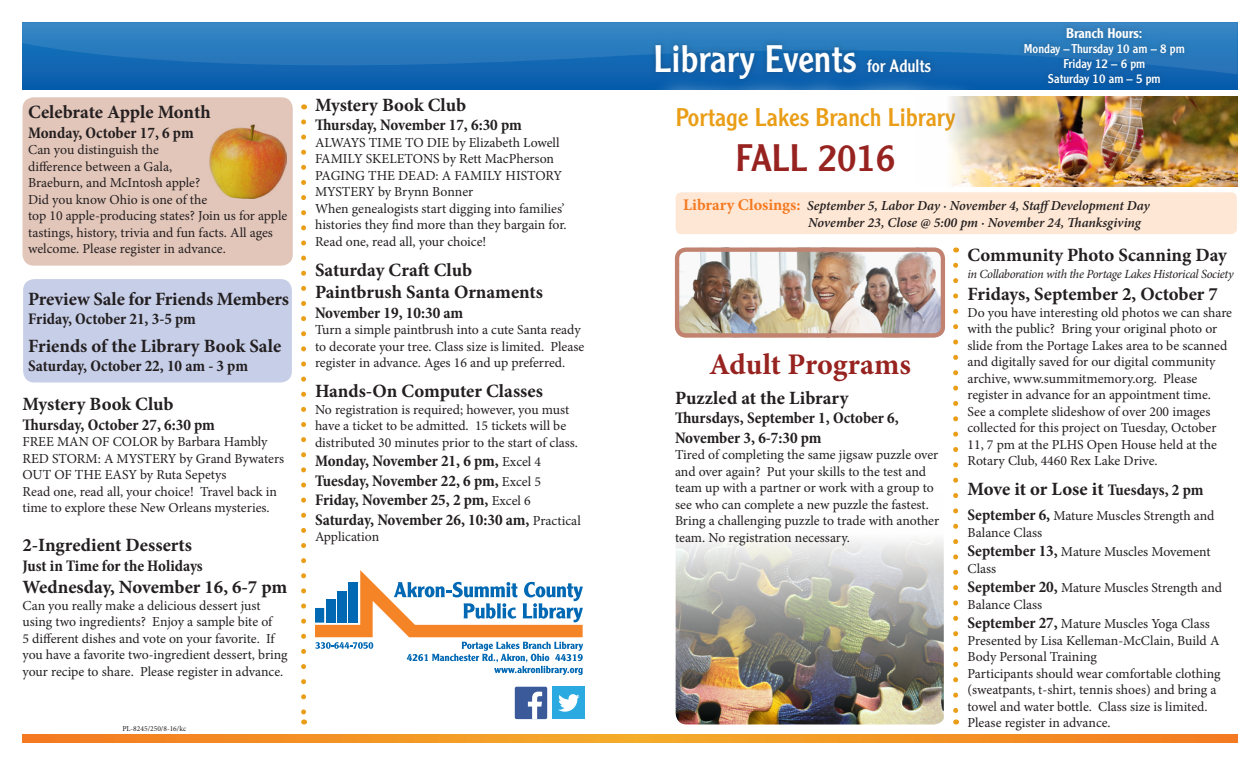
<style>
.page{position:relative;width:1260px;height:765px;background:#fff}
.page>*{position:absolute;margin:0;border:0;box-sizing:border-box;transform-origin:0 0}
.t1{font:37.5px "Clearface Gothic LT Std";color:#fff}
.t2{font:37.5px "Clearface Gothic LT Std";color:#972320}
.t3{font:700 30px "Minion Pro";letter-spacing:-.005em;color:#972320}
.t4{font:25px "Clearface Gothic LT Std";color:#ea9e17}
.t5{font:700 18.75px "Minion Pro";letter-spacing:-.005em;color:#231f20}
.t6{font:700 condensed 16.25px/19.5px "Minion Pro";letter-spacing:-.005em;color:#231f20}
.t7{font:13.75px/16.5px "Minion Pro";letter-spacing:-.005em;color:#231f20}
.BODY-11-Cheltenha{font:italic 600 13.75px "Minion Pro";color:#231f20}
.t8{font:500 13.75px "Clearface Gothic LT Std";color:#fff}
.t9{font:italic 12.5px "Minion Pro";letter-spacing:-.03em;color:#231f20}
.t10{font:12.5px "Clearface Gothic LT Std";color:#fff}
.t11{font:7.5px "Minion Pro";color:#231f20}
.s1{font-weight:400;font-stretch:normal;font-size:13.75px}
.s2{font-size:17.5px}
.s3{font-weight:700;font-style:normal;font-size:16.25px;color:#f47921}
.s4{font-stretch:condensed;font-size:16.25px}
.s5{font-weight:700;font-stretch:condensed;font-size:16.25px}
</style>
<div class="page">
<div style="left:23px;top:279px;width:269px;height:103px;background:#c7cee8;border-radius:11px"></div>
<div style="left:22px;top:97px;width:271px;height:169px;background:#e3c6ba;border-radius:11px"></div>
<div style="left:22px;top:22px;width:1216px;height:68px;background:#095ead"></div>
<svg style="left:22px;top:22px;width:1216px;height:53px;fill:#2a7ebe"></svg>
<div style="left:649px;top:38px;width:288px;height:47px;background:#231f20;opacity:.3"></div>
<img style="left:675px;top:248px;width:265px;height:85px">
<div style="left:675px;top:248px;width:270px;height:90px;border:4px solid #c1836f;border-radius:9px"></div>
<svg style="left:953px;top:265px;width:5px;height:448px"></svg>
<svg style="left:301px;top:122px;width:5px;height:592px"></svg>
<svg style="left:22px;top:734px;width:1216px;height:8px;background:#f39225"></svg>
<svg style="left:315px;top:570px;width:268px;height:105px"></svg>
<div style="left:646px;top:76px;width:341px;height:128px;background:#fff"></div>
<div style="left:515px;top:687px;width:32px;height:32px;background:#3b5a9a;border-radius:2px"></div>
<svg style="left:528px;top:692px;width:14px;height:27px"></svg>
<div style="left:553px;top:687px;width:32px;height:32px;background:#2aaae1"></div>
<svg style="left:558px;top:694px;width:22px;height:18px"></svg>
<div style="left:676px;top:192px;width:561px;height:42px;background:#fee7d4;border-radius:6px"></div>
<div style="left:1018px;top:21px;width:173px;height:70px;background:#231f20;opacity:.3"></div>
<img style="left:949px;top:96px;width:289px;height:90px">
<img style="left:209px;top:124px;width:77px;height:75px">
<img style="left:676px;top:540px;width:268px;height:184px">
<p class="t5" style="left:28px;top:99px;width:184px">Celebrate Apple Month</p>
<p class="t6" style="left:28px;top:123px;width:167px">Monday, October 17, 6 pm</p>
<p class="t7" style="left:28px;top:141px;width:261px">Can you distinguish the<br>difference between a Gala,<br>Braeburn, and McIntosh apple?<br>Did you know Ohio is one of the<br>top 10 apple-producing states? Join us for apple tastings, history, trivia and fun facts. All ages welcome. Please register in advance.</p>
<p class="t5" style="left:28px;top:285px;width:262px">Preview Sale for Friends Members</p>
<p class="t6" style="left:28px;top:309px;width:169px">Friday, October 21, 3-5 pm</p>
<p class="t5" style="left:28px;top:332px;width:255px">Friends of the Library Book Sale</p>
<p class="t6" style="left:28px;top:356px;width:221px">Saturday, October 22, 10 am - 3 pm</p>
<p class="t5" style="left:22px;top:391px;width:153px">Mystery Book Club</p>
<p class="t6" style="left:22px;top:415px;width:194px">Thursday, October 27, 6:30 pm</p>
<p class="t7" style="left:22px;top:433px;width:247px">FREE MAN OF COLOR by Barbara Hambly</p>
<p class="t7" style="left:22px;top:450px;width:263px">RED STORM: A MYSTERY by Grand Bywaters</p>
<p class="t7" style="left:22px;top:466px;width:206px">OUT OF THE EASY by Ruta Sepetys</p>
<p class="t7" style="left:22px;top:483px;width:256px">Read one, read all, your choice! Travel back in time to explore these New Orleans mysteries.</p>
<p class="t5" style="left:22px;top:532px;width:171px">2-Ingredient Desserts</p>
<p class="t6" style="left:22px;top:556px;width:182px">Just in Time for the Holidays</p>
<p class="t5" style="left:22px;top:574px;width:266px">Wednesday, November 16, 6-7 pm</p>
<p class="t7" style="left:22px;top:597px;width:267px">Can you really make a delicious dessert just using two ingredients? Enjoy a sample bite of<br>5 different dishes and vote on your favorite. If you have a favorite two-ingredient dessert, bring your recipe to share. Please register in advance.</p>
<p class="t11" style="left:122px;top:723px;width:65px">PL-8245/250/8-16/kc</p>
<p class="t5" style="left:315px;top:92px;width:153px">Mystery Book Club</p>
<p class="t6" style="left:315px;top:115px;width:208px">Thursday, November 17, 6:30 pm</p>
<p class="t7" style="left:315px;top:134px;width:246px">ALWAYS TIME TO DIE by Elizabeth Lowell</p>
<p class="t7" style="left:315px;top:151px;width:241px">FAMILY SKELETONS by Rett MacPherson</p>
<p class="t7" style="left:315px;top:167px;width:249px">PAGING THE DEAD: A FAMILY HISTORY<br>MYSTERY by Brynn Bonner</p>
<p class="t7" style="left:315px;top:200px;width:253px">When genealogists start digging into families’ histories they find more than they bargain for.<br>Read one, read all, your choice!</p>
<p class="t5" style="left:315px;top:257px;width:159px">Saturday Craft Club</p>
<p class="t5" style="left:315px;top:279px;width:230px">Paintbrush Santa Ornaments</p>
<p class="t6" style="left:315px;top:303px;width:150px">November 19, 10:30 am</p>
<p class="t7" style="left:315px;top:322px;width:271px">Turn a simple paintbrush into a cute Santa ready to decorate your tree. Class size is limited. Please register in advance. Ages 16 and up preferred.</p>
<p class="t5" style="left:315px;top:378px;width:229px">Hands-On Computer Classes</p>
<p class="t7" style="left:315px;top:401px;width:265px">No registration is required; however, you must have a ticket to be admitted. 15 tickets will be distributed 30 minutes prior to the start of class.</p>
<p class="t6" style="left:315px;top:451px;width:228px">Monday, November 21, 6 pm, <span class="s1">Excel 4</span></p>
<p class="t6" style="left:315px;top:471px;width:227px">Tuesday, November 22, 6 pm, <span class="s1">Excel 5</span></p>
<p class="t6" style="left:315px;top:490px;width:217px">Friday, November 25, 2 pm, <span class="s1">Excel 6</span></p>
<p class="t6" style="left:315px;top:510px;width:267px">Saturday, November 26, 10:30 am, <span class="s1">Practical</span></p>
<p class="t7" style="left:315px;top:529px;width:66px">Application</p>
<p class="t1" style="left:653px;top:35px;width:279px">Library Events <span class="s2">for Adults</span></p>
<p class="t4" style="left:676px;top:102px;width:281px">Portage Lakes Branch Library</p>
<p class="t2" style="left:736px;top:134px;width:161px">FALL 2016</p>
<p class="t8" style="left:1066px;top:25px;width:78px">Branch Hours:</p>
<p class="t10" style="left:1024px;top:41px;width:162px">Monday – Thursday 10 am – 8 pm</p>
<p class="t10" style="left:1063px;top:56px;width:83px">Friday 12 – 6 pm</p>
<p class="t10" style="left:1048px;top:71px;width:114px">Saturday 10 am – 5 pm</p>
<p class="BODY-11-Cheltenha" style="left:683px;top:196px;width:468px"><span class="s3">Library Closings:</span> September 5, Labor Day · November 4, Staff Development Day</p>
<p class="BODY-11-Cheltenha" style="left:808px;top:213px;width:334px">November 23, Close @ 5:00 pm · November 24, Thanksgiving</p>
<p class="t3" style="left:709px;top:343px;width:203px">Adult Programs</p>
<p class="t5" style="left:675px;top:384px;width:175px">Puzzled at the Library</p>
<p class="t6" style="left:675px;top:408px;width:225px">Thursdays, September 1, October 6,<br>November 3, 6-7:30 pm</p>
<p class="t7" style="left:675px;top:446px;width:266px">Tired of completing the same jigsaw puzzle over and over again? Put your skills to the test and team up with a partner or work with a group to see who can complete a new puzzle the fastest.<br>Bring a challenging puzzle to trade with another team. No registration necessary.</p>
<p class="t5" style="left:968px;top:242px;width:261px">Community Photo Scanning Day</p>
<p class="t9" style="left:968px;top:265px;width:268px">in Collaboration with the Portage Lakes Historical Society</p>
<p class="t5" style="left:968px;top:281px;width:252px">Fridays, September 2, October 7</p>
<p class="t7" style="left:968px;top:304px;width:266px">Do you have interesting old photos we can share with the public? Bring your original photo or slide from the Portage Lakes area to be scanned and digitally saved for our digital community archive, www.summitmemory.org. Please register in advance for an appointment time.<br>See a complete slideshow of over 200 images collected for this project on Tuesday, October 11, 7 pm at the PLHS Open House held at the Rotary Club, 4460 Rex Lake Drive.</p>
<p class="t5" style="left:968px;top:476px;width:237px">Move it or Lose it <span class="s4">Tuesdays, 2 pm</span></p>
<p class="t7" style="left:968px;top:508px;width:249px"><span class="s5">September 6,</span> Mature Muscles Strength and<br>Balance Class</p>
<p class="t7" style="left:968px;top:544px;width:245px"><span class="s5">September 13,</span> Mature Muscles Movement<br>Class</p>
<p class="t7" style="left:968px;top:580px;width:256px"><span class="s5">September 20,</span> Mature Muscles Strength and<br>Balance Class</p>
<p class="t7" style="left:968px;top:616px;width:244px"><span class="s5">September 27,</span> Mature Muscles Yoga Class</p>
<p class="t7" style="left:968px;top:632px;width:254px">Presented by Lisa Kelleman-McClain, Build A<br>Body Personal Training</p>
<p class="t7" style="left:968px;top:665px;width:255px">Participants should wear comfortable clothing (sweatpants, t-shirt, tennis shoes) and bring a towel and water bottle. Class size is limited.<br>Please register in advance.</p>
</div>
